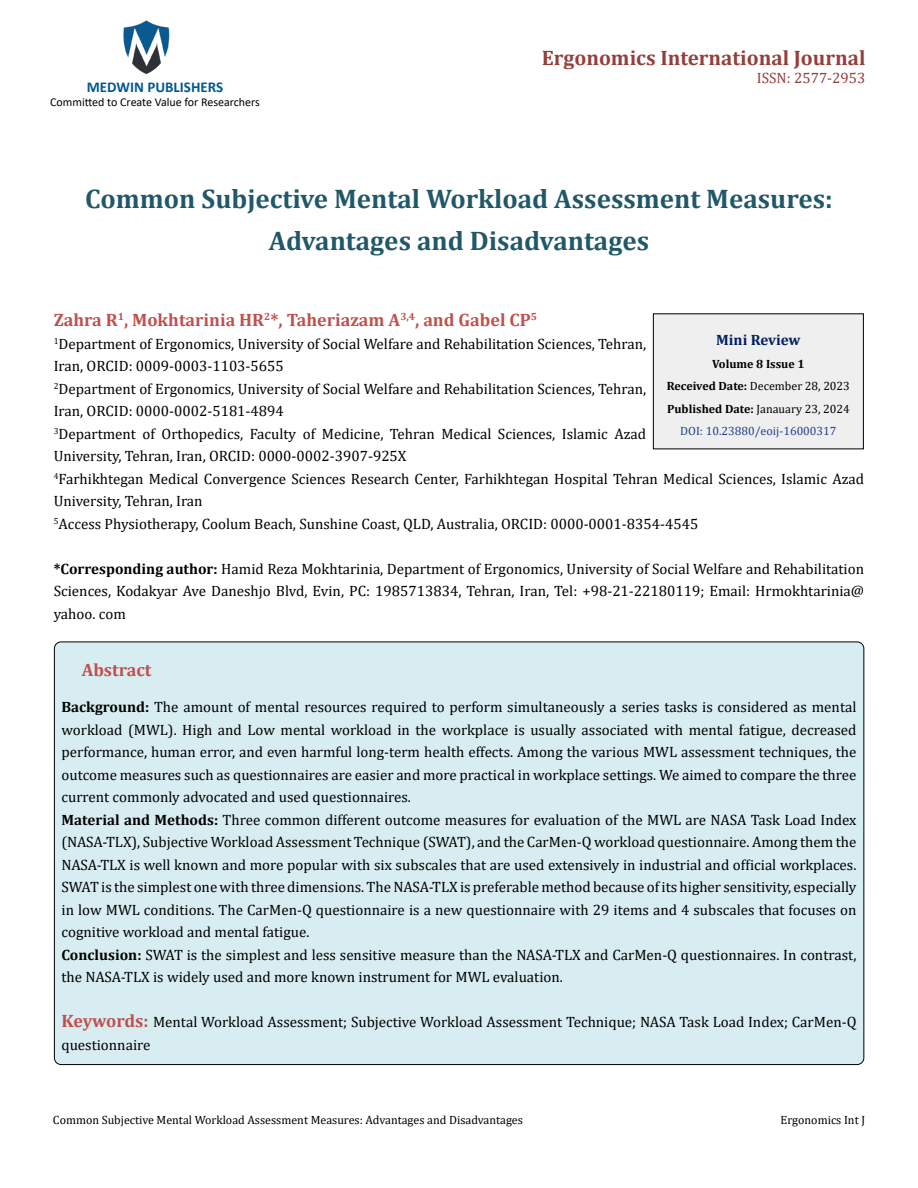
<style>
.page{position:relative;width:918px;height:1188px;background:#fff}
.page>*{position:absolute;margin:0;border:0;box-sizing:border-box;transform-origin:0 0}
.t1{font:700 27px/42px "Cambria";color:#215868;text-align:center}
.t2{font:700 21px "Cambria";color:#953f3c}
.t3{font:700 18px "Cambria";color:#c0504d}
.t4{font:15px/22.5px "Cambria";color:#000}
.t5{font:700 15px "Calibri";color:#005991}
.t6{font:15px "Cambria";color:#953f3c}
.t7{font:700 15px "Cambria";color:#002060}
.t8{font:700 12px/22.5px "Cambria";color:#000;text-align:center}
.t9{font:12px "Cambria";color:#000}
.t10{font:12px "Calibri";color:#000}
.s1{font-weight:700}
.s2{font-weight:400}
.s3{font-weight:400;color:#25408f}
.s4{font-weight:700;font-size:18px;color:#c0504d}
</style>
<div class="page">
<img style="left:123px;top:20px;width:47px;height:55px">
<div style="left:653px;top:314px;width:210px;height:135px;background:#efefef"></div>
<div style="left:653px;top:313px;width:211px;height:136px;border:1px solid #000"></div>
<div style="left:54px;top:642px;width:810px;height:423px;background:#d8edf2;border-radius:7px"></div>
<p class="t5" style="left:87px;top:76px;width:138px">MEDWIN PUBLISHERS</p>
<p class="t10" style="left:50px;top:94px;width:211px">Committed to Create Value for Researchers</p>
<h2 class="t2" style="left:542px;top:43px;width:325px">Ergonomics International Journal</h2>
<p class="t6" style="left:757px;top:69px;width:110px">ISSN: 2577-2953</p>
<h1 class="t1" style="left:85px;top:177px;width:749px">Common Subjective Mental Workload Assessment Measures:<br>Advantages and Disadvantages</h1>
<p class="t3" style="left:54px;top:307px;width:485px">Zahra R<sup>1</sup>, Mokhtarinia HR<sup>2</sup>*, Taheriazam A<sup>3,4</sup>, and Gabel CP<sup>5</sup></p>
<p class="t4" style="left:54px;top:332px;width:812px"><sup>1</sup>Department of Ergonomics, University of Social Welfare and Rehabilitation Sciences, Tehran,<br>Iran, ORCID: 0009-0003-1103-5655<br><sup>2</sup>Department of Ergonomics, University of Social Welfare and Rehabilitation Sciences, Tehran,<br>Iran, ORCID: 0000-0002-5181-4894<br><sup>3</sup>Department of Orthopedics, Faculty of Medicine, Tehran Medical Sciences, Islamic Azad<br>University, Tehran, Iran, ORCID: 0000-0002-3907-925X<br><sup>4</sup>Farhikhtegan Medical Convergence Sciences Research Center, Farhikhtegan Hospital Tehran Medical Sciences, Islamic Azad University, Tehran, Iran<br><sup>5</sup>Access Physiotherapy, Coolum Beach, Sunshine Coast, QLD, Australia, ORCID: 0000-0001-8354-4545</p>
<p class="t4" style="left:54px;top:557px;width:812px;text-align:justify"><span class="s1">*Corresponding author:</span> Hamid Reza Mokhtarinia, Department of Ergonomics, University of Social Welfare and Rehabilitation Sciences, Kodakyar Ave Daneshjo Blvd, Evin, PC: 1985713834, Tehran, Iran, Tel: +98-21-22180119; Email: Hrmokhtarinia@ yahoo. com</p>
<p class="t7" style="left:716px;top:330px;width:86px">Mini Review</p>
<p class="t8" style="left:667px;top:352px;width:185px">Volume 8 Issue 1<br>Received Date: <span class="s2">December 28, 2023<br></span>Published Date: <span class="s2">Janauary 23, 2024<br></span><span class="s3">DOI: 10.23880/eoij-16000317</span></p>
<p class="t3" style="left:82px;top:658px;width:71px">Abstract</p>
<p class="t4" style="left:62px;top:696px;width:797px"><span class="s1">Background:</span> The amount of mental resources required to perform simultaneously a series tasks is considered as mental workload (MWL). High and Low mental workload in the workplace is usually associated with mental fatigue, decreased performance, human error, and even harmful long-term health effects. Among the various MWL assessment techniques, the outcome measures such as questionnaires are easier and more practical in workplace settings. We aimed to compare the three current commonly advocated and used questionnaires.<br><span class="s1">Material and Methods:</span> Three common different outcome measures for evaluation of the MWL are NASA Task Load Index (NASA-TLX), Subjective Workload Assessment Technique (SWAT), and the CarMen-Q workload questionnaire. Among them the NASA-TLX is well known and more popular with six subscales that are used extensively in industrial and official workplaces.<br>SWAT is the simplest one with three dimensions. The NASA-TLX is preferable method because of its higher sensitivity, especially in low MWL conditions. The CarMen-Q questionnaire is a new questionnaire with 29 items and 4 subscales that focuses on cognitive workload and mental fatigue.<br><span class="s1">Conclusion:</span> SWAT is the simplest and less sensitive measure than the NASA-TLX and CarMen-Q questionnaires. In contrast, the NASA-TLX is widely used and more known instrument for MWL evaluation.</p>
<p class="t4" style="left:62px;top:1011px;width:796px"><span class="s4">Keywords:</span> Mental Workload Assessment; Subjective Workload Assessment Technique; NASA Task Load Index; CarMen-Q questionnaire</p>
<p class="t9" style="left:53px;top:1113px;width:472px">Common Subjective Mental Workload Assessment Measures: Advantages and Disadvantages</p>
<p class="t9" style="left:781px;top:1113px;width:86px">Ergonomics Int J</p>
</div>
